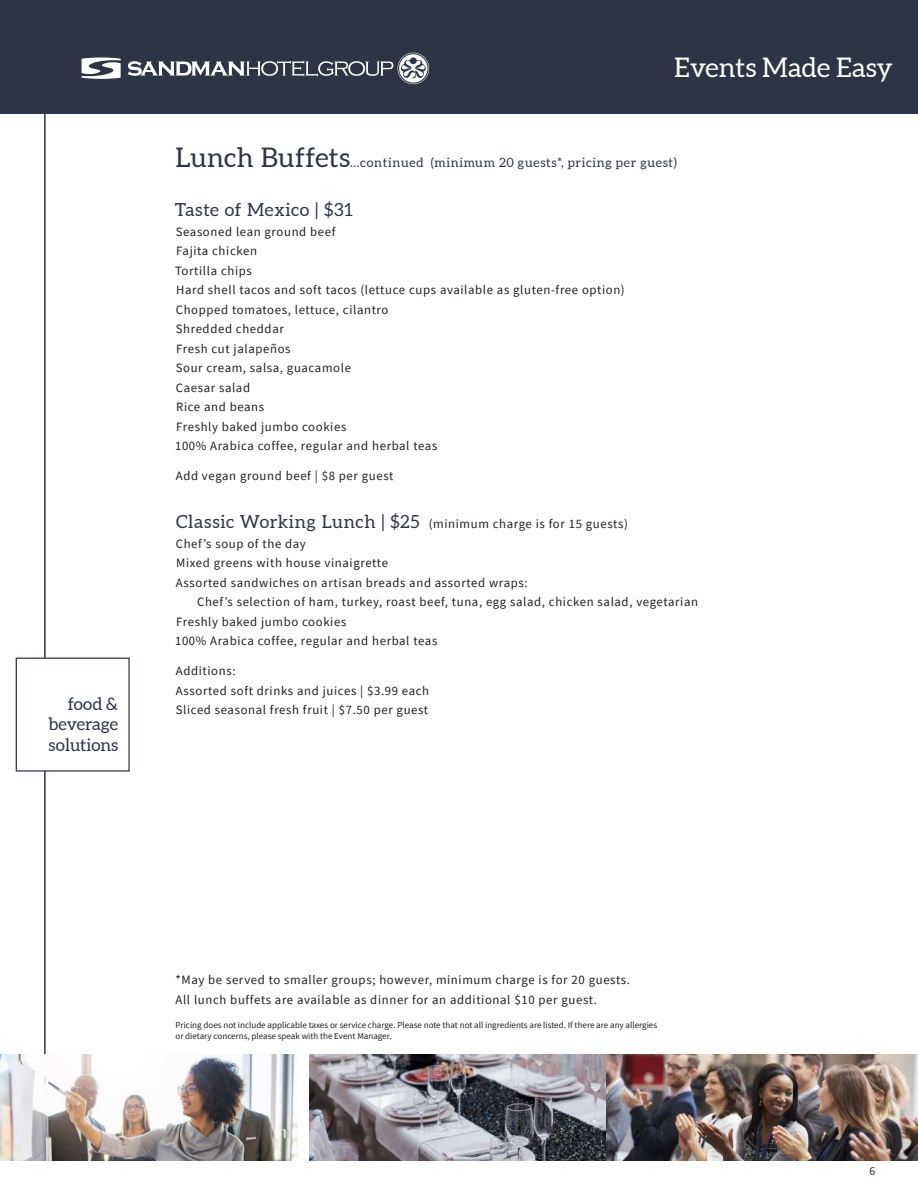
<style>
.page{position:relative;width:918px;height:1188px;background:#fff}
.page>*{position:absolute;margin:0;border:0;box-sizing:border-box;transform-origin:0 0}
.t1{font:27px "Aleo";color:#fff}
.t2{font:18px "Aleo";letter-spacing:.035em;color:#2d3445}
.t3{font:17.25px/20.7px "Aleo";color:#2d3445;text-align:justify}
.t4{font:12.75px/19.5px "Source Sans Pro";letter-spacing:.05em;color:#231f20}
.t5{font:12.75px "Aleo";letter-spacing:.05em;color:#2d3445}
.t6{font:12px "Source Sans Pro";color:#2d3445}
.t7{font:9px/10.8px "Source Sans Pro";color:#231f20}
.s1{font-size:27px}
.s2{font-family:"Aleo";font-size:18px;color:#2d3445}
</style>
<div class="page">
<div style="left:0;top:0;width:918px;height:114px;background:#2d3445"></div>
<hr style="left:44px;top:113px;width:2px;height:1048px;background:#2d3445">
<div style="left:16px;top:658px;width:114px;height:114px;background:#fff;border:1px solid #2d3445"></div>
<img style="left:309px;top:1054px;width:609px;height:107px">
<img style="left:0;top:1055px;width:297px;height:106px">
<svg style="left:128px;top:53px;width:301px;height:31px"></svg>
<svg style="left:82px;top:57px;width:39px;height:22px"></svg>
<h3 class="t3" style="left:48px;top:694px;width:71px;text-indent:19px">food &amp; beverage solutions</h3>
<h1 class="t1" style="left:674px;top:52px;width:220px">Events Made Easy</h1>
<p class="t5" style="left:176px;top:155px;width:503px"><span class="s1">Lunch Buffets</span>...continued (minimum 20 guests*, pricing per guest)</p>
<h2 class="t2" style="left:175px;top:200px;width:180px">Taste of Mexico | $31</h2>
<p class="t4" style="left:175px;top:222px;width:451px">Seasoned lean ground beef<br>Fajita chicken<br>Tortilla chips<br>Hard shell tacos and soft tacos (lettuce cups available as gluten-free option)<br>Chopped tomatoes, lettuce, cilantro<br>Shredded cheddar<br>Fresh cut jalapeños<br>Sour cream, salsa, guacamole<br>Caesar salad<br>Rice and beans<br>Freshly baked jumbo cookies<br>100% Arabica coffee, regular and herbal teas</p>
<p class="t4" style="left:176px;top:466px;width:219px">Add vegan ground beef | $8 per guest</p>
<p class="t4" style="left:176px;top:514px;width:454px"><span class="s2">Classic Working Lunch | $25</span> (minimum charge is for 15 guests)<br>Chef’s soup of the day<br>Mixed greens with house vinaigrette<br>Assorted sandwiches on artisan breads and assorted wraps:</p>
<p class="t4" style="left:175px;top:592px;width:525px;text-indent:22px">Chef’s selection of ham, turkey, roast beef, tuna, egg salad, chicken salad, vegetarian<br>Freshly baked jumbo cookies<br>100% Arabica coffee, regular and herbal teas</p>
<p class="t4" style="left:176px;top:661px;width:255px">Additions:<br>Assorted soft drinks and juices | $3.99 each<br>Sliced seasonal fresh fruit | $7.50 per guest</p>
<p class="t4" style="left:176px;top:970px;width:456px">*May be served to smaller groups; however, minimum charge is for 20 guests.<br>All lunch buffets are available as dinner for an additional $10 per guest.</p>
<p class="t7" style="left:176px;top:1019px;width:483px">Pricing does not include applicable taxes or service charge. Please note that not all ingredients are listed. If there are any allergies or dietary concerns, please speak with the Event Manager.</p>
<p class="t6" style="left:869px;top:1164px;width:7px">6</p>
</div>
